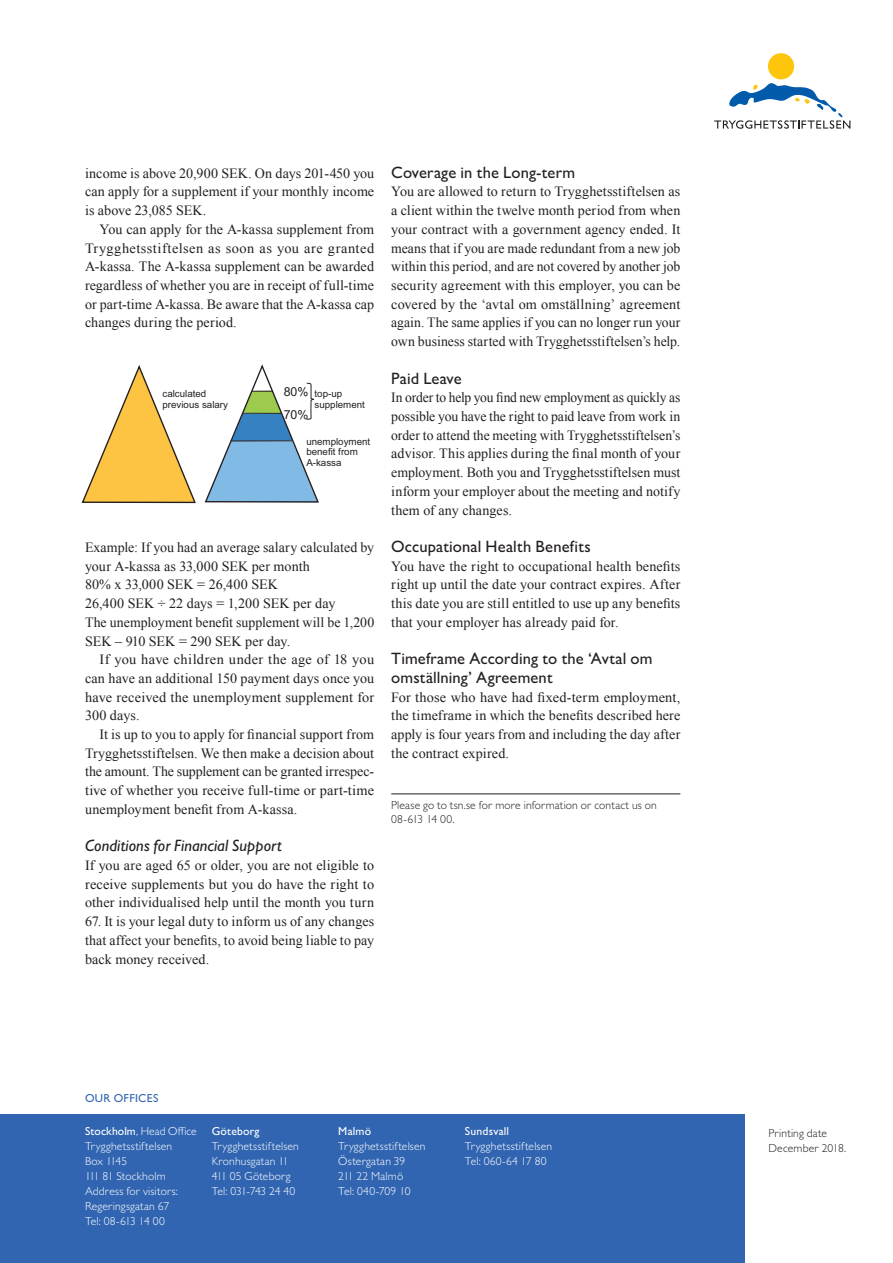
<style>
.page{position:relative;width:893px;height:1263px;background:#fff}
.page>*{position:absolute;margin:0;border:0;box-sizing:border-box;transform-origin:0 0}
.Rubrik_Mellan_1{font:500 16.5px/18.8px "Gill Sans MT Pro";letter-spacing:.01em;color:#231f20}
.Mellanrubrik_2{font:italic 500 16.5px "Gill Sans MT Pro";letter-spacing:.005em;color:#231f20}
.Bröd{font:14.1px/18.8px "Times New Roman";letter-spacing:.005em;color:#231f20;text-align:justify}
.Bröd_indrag{font:14.1px/18.8px "Times New Roman";letter-spacing:.005em;color:#231f20;text-align:justify}
.Bröd-2{font:14.1px/18.8px "Times New Roman";letter-spacing:.005em;color:#231f20;text-align:justify;scale:.96 1}
.t1{font:12.45px/22.5px "Arial";color:#231f20}
.t2{font:300 11.7px/15px "Gill Sans MT Pro";letter-spacing:.015em;color:#fff}
.Fotnot{font:300 11.7px/14px "Gill Sans MT Pro";letter-spacing:.015em;color:#231f20}
.t3{font:500 11.7px "Gill Sans MT Pro";letter-spacing:.015em;color:#fff}
.t4{font:300 11.7px "Gill Sans MT Pro";letter-spacing:-.03em;color:#fff}
.t5{font:300 11.7px "Gill Sans MT Pro";letter-spacing:-.06em;color:#fff}
.t6{font:500 11.7px "Gill Sans MT Pro";letter-spacing:.025em;color:#3165b1}
.t7{font:9.75px/10.5px "Arial";color:#231f20}
.s1{font-weight:500}
</style>
<div class="page">
<div style="left:768px;top:53px;width:26px;height:26px;background:#fec50d;border-radius:50%"></div>
<svg style="left:714px;top:83px;width:136px;height:46px"></svg>
<hr style="left:391px;top:793px;width:289px;height:1px;background:#231f20">
<div style="left:0;top:1114px;width:744px;height:149px;background:#3165b1"></div>
<svg style="left:82px;top:365px;width:114px;height:139px"></svg>
<svg style="left:204px;top:364px;width:115px;height:139px"></svg>
<p class="Bröd_indrag" style="left:85px;top:163px;width:291px">income is above 20,900 SEK. On days 201-450 you can apply for a supplement if your monthly income is above 23,085 SEK.</p>
<p class="Bröd_indrag" style="left:85px;top:220px;width:291px;text-indent:15px">You can apply for the A-kassa supplement from Trygghetsstiftelsen as soon as you are granted A-kassa. The A-kassa supplement can be awarded regardless of whether you are in receipt of full-time or part-time A-kassa. Be aware that the A-kassa cap changes during the period.</p>
<p class="t1" style="left:284px;top:381px;width:26px">80%<br>70%</p>
<p class="t7" style="left:306px;top:436px;width:65px">unemployment benefit from<br>A-kassa</p>
<p class="t7" style="left:162px;top:389px;width:67px">calculated previous salary</p>
<p class="t7" style="left:315px;top:388px;width:52px">top-up supplement</p>
<p class="Bröd" style="left:85px;top:538px;width:291px">Example: If you had an average salary calculated by your A-kassa as 33,000 SEK per month</p>
<p class="Bröd" style="left:85px;top:575px;width:194px">80% x 33,000 SEK = 26,400 SEK</p>
<p class="Bröd" style="left:85px;top:594px;width:252px">26,400 SEK ÷ 22 days = 1,200 SEK per day</p>
<p class="Bröd" style="left:85px;top:612px;width:291px">The unemployment benefit supplement will be 1,200<br>SEK – 910 SEK = 290 SEK per day.</p>
<p class="Bröd_indrag" style="left:85px;top:650px;width:291px;text-indent:15px">If you have children under the age of 18 you can have an additional 150 payment days once you have received the unemployment supplement for 300 days.</p>
<p class="Bröd_indrag" style="left:85px;top:725px;width:291px;text-indent:15px">It is up to you to apply for financial support from Trygghetsstiftelsen. We then make a decision about the amount. The supplement can be granted irrespec&shy;tive of whether you receive full-time or part-time unemployment benefit from A-kassa.</p>
<p class="Mellanrubrik_2" style="left:85px;top:836px;width:198px">Conditions for Financial Support</p>
<p class="Bröd" style="left:85px;top:856px;width:291px">If you are aged 65 or older, you are not eligible to receive supplements but you do have the right to other individualised help until the month you turn</p>
<p class="Bröd" style="left:85px;top:912px;width:291px">67. It is your legal duty to inform us of any changes that affect your benefits, to avoid being liable to pay back money received.</p>
<p class="t7" style="left:163px;top:582px;width:67px">calculated previous salary</p>
<p class="t7" style="left:300px;top:592px;width:52px">supplement</p>
<p class="t7" style="left:315px;top:650px;width:53px">benefit from<br>A-kassa</p>
<p class="Rubrik_Mellan_1" style="left:391px;top:163px;width:185px">Coverage in the Long-term</p>
<p class="Bröd" style="left:391px;top:182px;width:291px">You are allowed to return to Trygghetsstiftelsen as a client within the twelve month period from when your contract with a government agency ended. It means that if you are made redundant from a new job within this period, and are not covered by another job security agreement with this employer, you can be covered by the ‘avtal om omställning’ agreement again. The same applies if you can no longer run your own business started with Trygghetsstiftelsen’s help.</p>
<p class="Rubrik_Mellan_1" style="left:391px;top:368px;width:72px">Paid Leave</p>
<p class="Bröd-2" style="left:391px;top:388px;width:303px">In order to help you find new employment as quickly as possible you have the right to paid leave from work in order to attend the meeting with Trygghetsstiftelsen’s advisor. This applies during the final month of your employment. Both you and Trygghetsstiftelsen must inform your employer about the meeting and notify them of any changes.</p>
<p class="Rubrik_Mellan_1" style="left:391px;top:537px;width:201px">Occupational Health Benefits</p>
<p class="Bröd" style="left:391px;top:556px;width:291px">You have the right to occupational health benefits right up until the date your contract expires. After this date you are still entitled to use up any benefits that your employer has already paid for.</p>
<p class="Rubrik_Mellan_1" style="left:391px;top:649px;width:263px">Timeframe According to the ‘Avtal om omställning’ Agreement</p>
<p class="Bröd" style="left:391px;top:687px;width:291px">For those who have had fixed-term employment, the timeframe in which the benefits described here apply is four years from and including the day after the contract expired.</p>
<p class="Fotnot" style="left:391px;top:798px;width:267px">Please go to tsn.se for more information or contact us on<br>08-613 14 00.</p>
<p class="t6" style="left:85px;top:1091px;width:75px">OUR OFFICES</p>
<p class="t2" style="left:85px;top:1123px;width:113px"><span class="s1">Stockholm</span>, Head Office</p>
<p class="t2" style="left:85px;top:1138px;width:89px">Trygghetsstiftelsen</p>
<p class="t2" style="left:85px;top:1153px;width:44px">Box 1145</p>
<p class="t2" style="left:85px;top:1168px;width:82px">111 81 Stockholm</p>
<p class="t2" style="left:85px;top:1183px;width:94px">Address for visitors:<br>Regeringsgatan 67</p>
<p class="t5" style="left:85px;top:1214px;width:81px">Tel: 08-613 14 00</p>
<p class="t3" style="left:212px;top:1124px;width:49px">Göteborg</p>
<p class="t2" style="left:212px;top:1138px;width:89px">Trygghetsstiftelsen</p>
<p class="t2" style="left:212px;top:1153px;width:79px">Kronhusgatan 11</p>
<p class="t2" style="left:212px;top:1168px;width:80px">411 05 Göteborg</p>
<p class="t4" style="left:212px;top:1184px;width:85px">Tel: 031-743 24 40</p>
<p class="t3" style="left:338px;top:1124px;width:34px">Malmö</p>
<p class="t2" style="left:338px;top:1138px;width:89px">Trygghetsstiftelsen</p>
<p class="t2" style="left:338px;top:1153px;width:69px">Östergatan 39</p>
<p class="t2" style="left:338px;top:1168px;width:66px">211 22 Malmö</p>
<p class="t2" style="left:338px;top:1183px;width:74px">Tel: 040-709 10</p>
<p class="t3" style="left:465px;top:1124px;width:46px">Sundsvall</p>
<p class="t2" style="left:465px;top:1138px;width:89px">Trygghetsstiftelsen</p>
<p class="t2" style="left:465px;top:1153px;width:83px">Tel: 060-64 17 80</p>
<p class="Fotnot" style="left:769px;top:1125px;width:79px;line-height:15px">Printing date<br>December 2018.</p>
</div>
